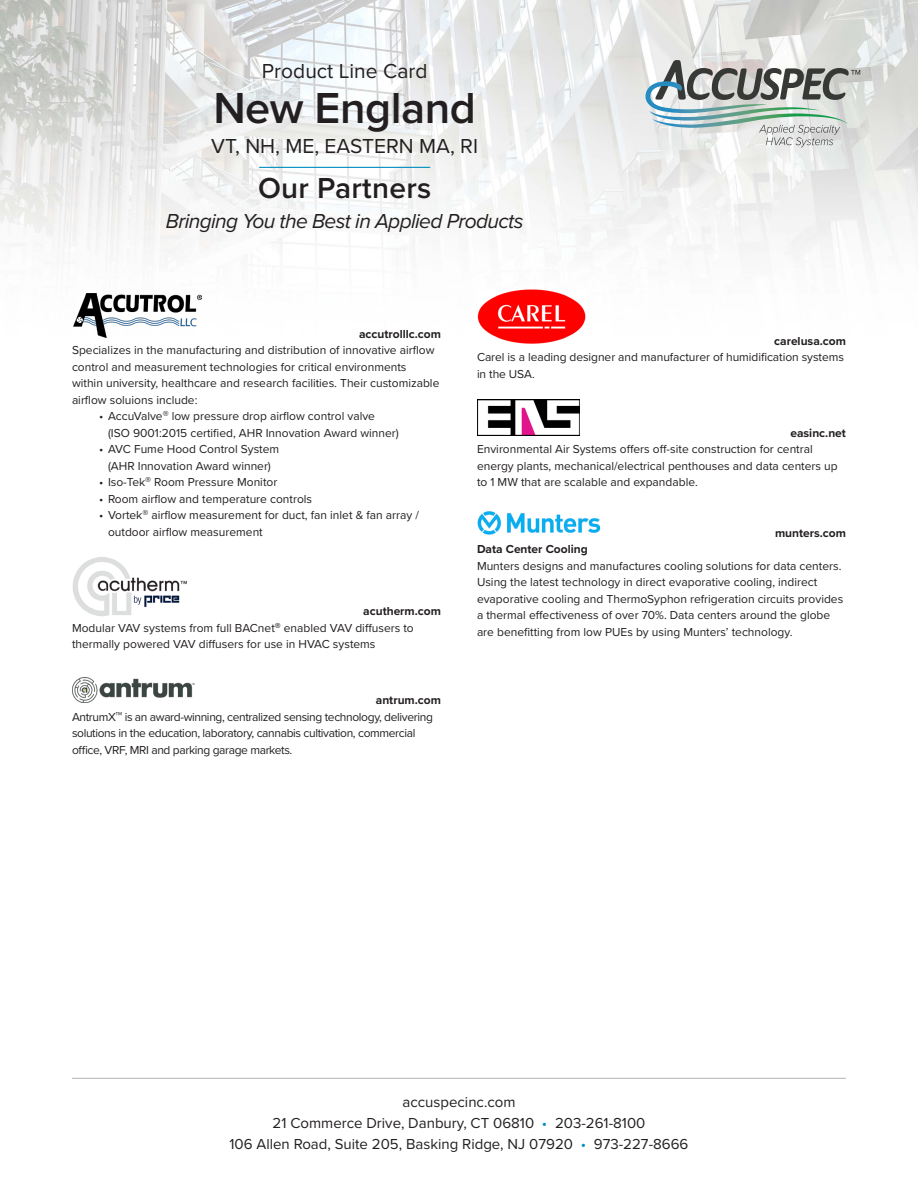
<style>
.page{position:relative;width:918px;height:1188px;background:#fff}
.page>*{position:absolute;margin:0;border:0;box-sizing:border-box;transform-origin:0 0}
.t1{font:600 45px "Proxima Nova";letter-spacing:-.01em;color:#231f20}
.t2{font:600 30px "Proxima Nova";letter-spacing:.01em;color:#231f20}
.t3{font:21px "Proxima Nova";color:#231f20}
.t4{font:italic 21px "Proxima Nova";letter-spacing:-.03em;color:#231f20}
.t5{font:15px/21px "Proxima Nova";color:#231f20;text-align:center}
.Body{font:12px/16.5px "Proxima Nova";color:#231f20}
.Body-2{font:12px/16.5px "Proxima Nova";letter-spacing:-.03em;color:#231f20}
.Body-3{font:700 12px "Proxima Nova";color:#231f20}
.s1{font-weight:900}
.s2{font-family:"Proxima Nova Extrabld";font-size:15px}
.s3{color:#008ec1}
</style>
<div class="page">
<img style="left:0;top:0;width:917px;height:327px">
<hr style="left:72px;top:1078px;width:774px;height:1px;background:#bcbdc0">
<img style="left:74px;top:294px;width:128px;height:44px">
<img style="left:73px;top:557px;width:114px;height:59px">
<img style="left:72px;top:677px;width:122px;height:26px">
<img style="left:477px;top:289px;width:109px;height:55px">
<img style="left:477px;top:399px;width:102px;height:36px">
<img style="left:477px;top:511px;width:124px;height:24px">
<hr style="left:259px;top:167px;width:171px;height:1px;background:#008ec1">
<svg style="left:643px;top:60px;width:217px;height:87px;background:#b9c1bf"></svg>
<p class="t3" style="left:262px;top:55px;width:167px">Product Line Card</p>
<p class="t1" style="left:213px;top:75px;width:264px">New England</p>
<p class="t3" style="left:211px;top:130px;width:268px">VT, NH, ME, EASTERN MA, RI</p>
<p class="t2" style="left:258px;top:166px;width:175px">Our Partners</p>
<p class="t4" style="left:166px;top:205px;width:359px">Bringing You the Best in Applied Products</p>
<p class="Body-3" style="left:359px;top:325px;width:83px">accutrolllc.com</p>
<p class="Body" style="left:72px;top:341px;width:369px">Specializes in the manufacturing and distribution of innovative airflow control and measurement technologies for critical environments within university, healthcare and research facilities. Their customizable airflow soluions include:</p>
<p class="Body" style="left:108px;top:407px;width:292px;text-indent:-9px">• AccuValve® low pressure drop airflow control valve (ISO 9001:2015 certified, AHR Innovation Award winner)</p>
<p class="Body" style="left:99px;top:440px;width:182px;text-align:center">• AVC Fume Hood Control System (AHR Innovation Award winner)</p>
<p class="Body" style="left:99px;top:473px;width:180px">• Iso-Tek® Room Pressure Monitor</p>
<p class="Body" style="left:99px;top:490px;width:215px">• Room airflow and temperature controls</p>
<p class="Body" style="left:108px;top:506px;width:312px;text-indent:-9px">• Vortek® airflow measurement for duct, fan inlet &amp; fan array / outdoor airflow measurement</p>
<p class="Body-3" style="left:363px;top:602px;width:79px">acutherm.com</p>
<p class="Body" style="left:72px;top:619px;width:343px">Modular VAV systems from full BACnet<span class="s1">®</span> enabled VAV diffusers to thermally powered VAV diffusers for use in HVAC systems</p>
<p class="Body-3" style="left:376px;top:692px;width:67px">antrum.com</p>
<p class="Body-2" style="left:72px;top:708px;width:362px">AntrumX<span class="s2">™</span> is an award-winning, centralized sensing technology, delivering solutions in the education, laboratory, cannabis cultivation, commercial office, VRF, MRI and parking garage markets.</p>
<p class="Body-3" style="left:774px;top:332px;width:73px">carelusa.com</p>
<p class="Body" style="left:477px;top:349px;width:368px">Carel is a leading designer and manufacturer of humidification systems in the USA.</p>
<p class="Body-3" style="left:790px;top:424px;width:57px">easinc.net</p>
<p class="Body" style="left:477px;top:440px;width:362px">Environmental Air Systems offers off-site construction for central energy plants, mechanical/electrical penthouses and data centers up to 1 MW that are scalable and expandable.</p>
<p class="Body-3" style="left:775px;top:524px;width:72px">munters.com</p>
<p class="Body-3" style="left:477px;top:540px;width:112px">Data Center Cooling</p>
<p class="Body" style="left:477px;top:557px;width:368px">Munters designs and manufactures cooling solutions for data centers.<br>Using the latest technology in direct evaporative cooling, indirect evaporative cooling and ThermoSyphon refrigeration circuits provides a thermal effectiveness of over 70%. Data centers around the globe are benefitting from low PUEs by using Munters’ technology.</p>
<p class="t5" style="left:402px;top:1091px;width:115px">accuspecinc.com</p>
<p class="t5" style="left:229px;top:1112px;width:461px">21 Commerce Drive, Danbury, CT 06810 <span class="s3">•</span> 203-261-8100<br>106 Allen Road, Suite 205, Basking Ridge, NJ 07920 <span class="s3">•</span> 973-227-8666</p>
</div>
